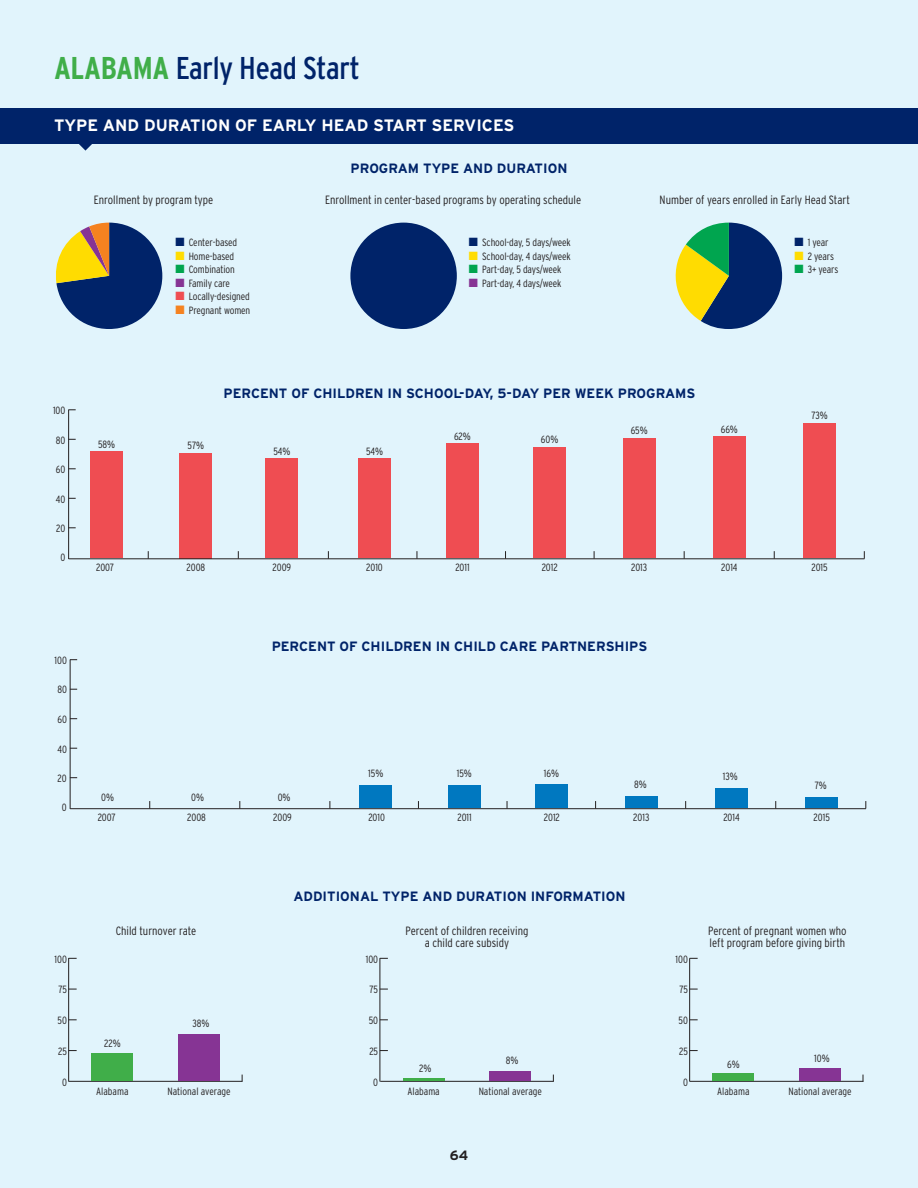
<style>
.page{position:relative;width:918px;height:1188px;background:#e1f4fc}
.page>*{position:absolute;margin:0;border:0;box-sizing:border-box;transform-origin:0 0}
.t1{font:condensed 31.5px "Interstate";letter-spacing:-.01em;color:#002369}
.t2{font:700 16.5px "Interstate";color:#fff}
.chart_headings{font:700 13.5px "Interstate";color:#002369}
.t3{font:700 13.5px "Interstate";color:#231f20}
.t4{font:300 condensed 12px/12px "Interstate";color:#231f20;text-align:center}
.t5{font:300 condensed 10.5px "Interstate";letter-spacing:-.01em;color:#231f20}
.s1{font-weight:700;color:#40ae49}
.s2{color:#002369}
.s3{color:#ffdc01}
.s4{color:#00a54f}
.s5{color:#863494}
.s6{color:#ef4d52}
.s7{color:#f58220}
</style>
<div class="page">
<div style="left:0;top:108px;width:918px;height:35px;background:#002369"></div>
<svg style="left:76px;top:143px;width:19px;height:8px"></svg>
<svg style="left:56px;top:223px;width:106px;height:106px"></svg>
<div style="left:350px;top:223px;width:107px;height:106px;background:#002369;border-radius:53px"></div>
<svg style="left:675px;top:223px;width:107px;height:106px"></svg>
<div style="left:90px;top:451px;width:32px;height:107px;background:#ef4d52"></div>
<div style="left:179px;top:453px;width:33px;height:105px;background:#ef4d52"></div>
<div style="left:265px;top:459px;width:33px;height:99px;background:#ef4d52"></div>
<div style="left:358px;top:459px;width:33px;height:99px;background:#ef4d52"></div>
<div style="left:447px;top:444px;width:32px;height:114px;background:#ef4d52"></div>
<div style="left:534px;top:448px;width:32px;height:110px;background:#ef4d52"></div>
<div style="left:623px;top:438px;width:33px;height:120px;background:#ef4d52"></div>
<div style="left:713px;top:436px;width:33px;height:122px;background:#ef4d52"></div>
<div style="left:803px;top:424px;width:33px;height:134px;background:#ef4d52"></div>
<hr style="left:69px;top:558px;width:795px;height:1px;background:#231f20">
<hr style="left:68px;top:410px;width:1px;height:149px;background:#231f20">
<div style="left:360px;top:786px;width:32px;height:22px;background:#0078c0"></div>
<div style="left:448px;top:786px;width:33px;height:22px;background:#0078c0"></div>
<div style="left:535px;top:784px;width:32px;height:24px;background:#0078c0"></div>
<div style="left:625px;top:796px;width:32px;height:12px;background:#0078c0"></div>
<div style="left:715px;top:789px;width:32px;height:19px;background:#0078c0"></div>
<div style="left:805px;top:798px;width:32px;height:10px;background:#0078c0"></div>
<hr style="left:70px;top:808px;width:796px;height:1px;background:#231f20">
<hr style="left:70px;top:660px;width:1px;height:149px;background:#231f20">
<hr style="left:69px;top:1081px;width:173px;height:1px;background:#231f20">
<hr style="left:68px;top:958px;width:1px;height:124px;background:#231f20">
<div style="left:92px;top:1053px;width:41px;height:28px;background:#40ae49"></div>
<div style="left:178px;top:1034px;width:42px;height:47px;background:#863494"></div>
<hr style="left:380px;top:1081px;width:174px;height:1px;background:#231f20">
<hr style="left:380px;top:958px;width:1px;height:124px;background:#231f20">
<hr style="left:403px;top:1078px;width:41px;height:3px;background:#40ae49">
<div style="left:490px;top:1071px;width:41px;height:10px;background:#863494"></div>
<hr style="left:690px;top:1081px;width:173px;height:1px;background:#231f20">
<hr style="left:689px;top:958px;width:1px;height:123px;background:#231f20">
<div style="left:713px;top:1073px;width:41px;height:8px;background:#40ae49"></div>
<div style="left:799px;top:1068px;width:42px;height:13px;background:#863494"></div>
<p class="t1" style="left:54px;top:51px;width:307px"><span class="s1">ALABAMA</span> Early Head Start</p>
<p class="t2" style="left:54px;top:116px;width:462px">TYPE AND DURATION OF EARLY HEAD START SERVICES</p>
<p class="chart_headings" style="left:351px;top:161px;width:218px">PROGRAM TYPE AND DURATION</p>
<p class="t4" style="left:94px;top:193px;width:121px">Enrollment by program type</p>
<p class="t4" style="left:325px;top:193px;width:258px">Enrollment in center-based programs by operating schedule</p>
<p class="t4" style="left:660px;top:193px;width:192px">Number of years enrolled in Early Head Start</p>
<p class="t5" style="left:175px;top:237px;width:63px"><span class="s2">■</span> Center-based</p>
<p class="t5" style="left:175px;top:250px;width:60px"><span class="s3">■</span> Home-based</p>
<p class="t5" style="left:175px;top:264px;width:61px"><span class="s4">■</span> Combination</p>
<p class="t5" style="left:175px;top:277px;width:56px"><span class="s5">■</span> Family care</p>
<p class="t5" style="left:175px;top:291px;width:76px"><span class="s6">■</span> Locally-designed</p>
<p class="t5" style="left:175px;top:304px;width:77px"><span class="s7">■</span> Pregnant women</p>
<p class="t5" style="left:469px;top:237px;width:104px"><span class="s2">■</span> School-day, 5 days/week</p>
<p class="t5" style="left:469px;top:250px;width:104px"><span class="s3">■</span> School-day, 4 days/week</p>
<p class="t5" style="left:469px;top:264px;width:94px"><span class="s4">■</span> Part-day, 5 days/week</p>
<p class="t5" style="left:469px;top:277px;width:94px"><span class="s5">■</span> Part-day, 4 days/week</p>
<p class="t5" style="left:794px;top:237px;width:36px"><span class="s2">■</span> 1 year</p>
<p class="t5" style="left:794px;top:250px;width:41px"><span class="s3">■</span> 2 years</p>
<p class="t5" style="left:794px;top:264px;width:46px"><span class="s4">■</span> 3+ years</p>
<p class="t5" style="left:53px;top:404px;width:14px">100</p>
<p class="t5" style="left:56px;top:434px;width:11px">80</p>
<p class="t5" style="left:56px;top:464px;width:11px">60</p>
<p class="t5" style="left:56px;top:493px;width:11px">40</p>
<p class="t5" style="left:56px;top:523px;width:11px">20</p>
<p class="t5" style="left:60px;top:551px;width:6px">0</p>
<p class="t5" style="left:55px;top:654px;width:14px">100</p>
<p class="t5" style="left:57px;top:684px;width:11px">80</p>
<p class="t5" style="left:57px;top:713px;width:11px">60</p>
<p class="t5" style="left:57px;top:743px;width:11px">40</p>
<p class="t5" style="left:58px;top:772px;width:11px">20</p>
<p class="t5" style="left:62px;top:801px;width:6px">0</p>
<p class="t5" style="left:55px;top:953px;width:14px">100</p>
<p class="t5" style="left:58px;top:984px;width:10px">75</p>
<p class="t5" style="left:57px;top:1015px;width:11px">50</p>
<p class="t5" style="left:58px;top:1045px;width:10px">25</p>
<p class="t5" style="left:62px;top:1076px;width:6px">0</p>
<p class="t5" style="left:98px;top:438px;width:19px">58%</p>
<p class="t5" style="left:188px;top:440px;width:18px">57%</p>
<p class="chart_headings" style="left:223px;top:386px;width:473px">PERCENT OF CHILDREN IN SCHOOL-DAY, 5-DAY PER WEEK PROGRAMS</p>
<p class="t5" style="left:273px;top:446px;width:19px">54%</p>
<p class="t5" style="left:366px;top:446px;width:19px">54%</p>
<p class="t5" style="left:454px;top:431px;width:18px">62%</p>
<p class="t5" style="left:541px;top:434px;width:19px">60%</p>
<p class="t5" style="left:631px;top:425px;width:18px">65%</p>
<p class="t5" style="left:721px;top:423px;width:19px">66%</p>
<p class="t5" style="left:811px;top:410px;width:18px">73%</p>
<p class="t5" style="left:96px;top:562px;width:20px">2007</p>
<p class="t5" style="left:187px;top:562px;width:20px">2008</p>
<p class="t5" style="left:273px;top:562px;width:20px">2009</p>
<p class="t5" style="left:366px;top:562px;width:18px">2010</p>
<p class="t5" style="left:455px;top:562px;width:16px">2011</p>
<p class="t5" style="left:542px;top:562px;width:18px">2012</p>
<p class="t5" style="left:631px;top:562px;width:18px">2013</p>
<p class="t5" style="left:721px;top:562px;width:18px">2014</p>
<p class="t5" style="left:811px;top:562px;width:18px">2015</p>
<p class="chart_headings" style="left:272px;top:639px;width:377px">PERCENT OF CHILDREN IN CHILD CARE PARTNERSHIPS</p>
<p class="t5" style="left:101px;top:792px;width:14px">0%</p>
<p class="t5" style="left:191px;top:792px;width:14px">0%</p>
<p class="t5" style="left:278px;top:792px;width:14px">0%</p>
<p class="t5" style="left:368px;top:768px;width:17px">15%</p>
<p class="t5" style="left:457px;top:768px;width:17px">15%</p>
<p class="t5" style="left:544px;top:768px;width:17px">16%</p>
<p class="t5" style="left:634px;top:778px;width:14px">8%</p>
<p class="t5" style="left:723px;top:771px;width:16px">13%</p>
<p class="t5" style="left:815px;top:780px;width:14px">7%</p>
<p class="t5" style="left:98px;top:812px;width:20px">2007</p>
<p class="t5" style="left:187px;top:812px;width:20px">2008</p>
<p class="t5" style="left:273px;top:812px;width:20px">2009</p>
<p class="t5" style="left:368px;top:812px;width:18px">2010</p>
<p class="t5" style="left:458px;top:812px;width:16px">2011</p>
<p class="t5" style="left:544px;top:812px;width:18px">2012</p>
<p class="t5" style="left:633px;top:812px;width:18px">2013</p>
<p class="t5" style="left:723px;top:812px;width:18px">2014</p>
<p class="t5" style="left:814px;top:812px;width:18px">2015</p>
<p class="chart_headings" style="left:293px;top:889px;width:334px">ADDITIONAL TYPE AND DURATION INFORMATION</p>
<p class="t4" style="left:116px;top:925px;width:82px">Child turnover rate</p>
<p class="t4" style="left:406px;top:925px;width:124px">Percent of children receiving a child care subsidy</p>
<p class="t4" style="left:708px;top:925px;width:140px;text-align:left">Percent of pregnant women who left program before giving birth</p>
<p class="t5" style="left:104px;top:1037px;width:18px">22%</p>
<p class="t5" style="left:193px;top:1018px;width:18px">38%</p>
<p class="t5" style="left:96px;top:1085px;width:34px">Alabama</p>
<p class="t5" style="left:167px;top:1085px;width:65px">National average</p>
<p class="t5" style="left:366px;top:953px;width:14px">100</p>
<p class="t5" style="left:676px;top:953px;width:14px">100</p>
<p class="t5" style="left:370px;top:984px;width:10px">75</p>
<p class="t5" style="left:679px;top:984px;width:10px">75</p>
<p class="t5" style="left:369px;top:1015px;width:11px">50</p>
<p class="t5" style="left:678px;top:1015px;width:11px">50</p>
<p class="t5" style="left:369px;top:1045px;width:10px">25</p>
<p class="t5" style="left:419px;top:1063px;width:14px">2%</p>
<p class="t5" style="left:506px;top:1055px;width:14px">8%</p>
<p class="t5" style="left:679px;top:1045px;width:10px">25</p>
<p class="t5" style="left:727px;top:1058px;width:14px">6%</p>
<p class="t5" style="left:814px;top:1053px;width:17px">10%</p>
<p class="t5" style="left:373px;top:1076px;width:6px">0</p>
<p class="t5" style="left:407px;top:1085px;width:34px">Alabama</p>
<p class="t5" style="left:479px;top:1085px;width:65px">National average</p>
<p class="t5" style="left:683px;top:1076px;width:6px">0</p>
<p class="t5" style="left:717px;top:1085px;width:34px">Alabama</p>
<p class="t5" style="left:788px;top:1085px;width:65px">National average</p>
<p class="t3" style="left:450px;top:1148px;width:20px">64</p>
</div>
